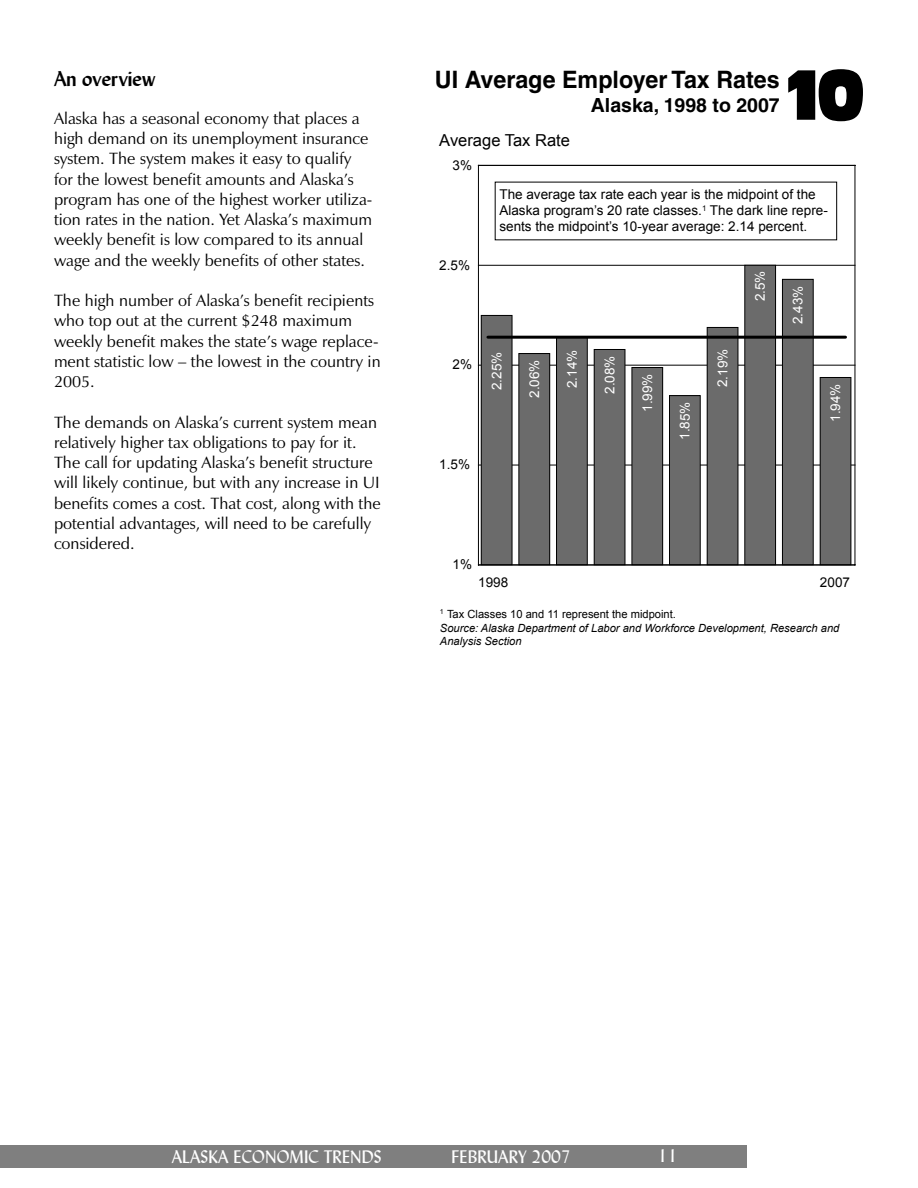
<style>
.page{position:relative;width:918px;height:1188px;background:#fff}
.page>*{position:absolute;margin:0;border:0;box-sizing:border-box;transform-origin:0 0}
.t1{font:66px "Incised 901 BT Compact";color:#000}
.t2{font:700 24px "Helvetica";color:#000}
.t3{font:700 21px "Lydian BT";color:#000}
.t4{font:700 19.5px "Helvetica";color:#000}
.t5{font:18px "Lydian BT";color:#fff}
.t6{font:16.5px/20.2px "Zapf Humanist 601 BT";color:#000}
.t7{font:16.5px "Arial";color:#020202}
.t8{font:13.5px/16.2px "Arial";color:#020202}
.t9{font:13.5px "Arial";color:#fff}
.t10{font:italic 11.25px/13.5px "Arial";color:#000}
.s1{font-style:normal}
</style>
<div class="page">
<div style="left:0;top:1145px;width:746px;height:23px;background:#7f7f7f"></div>
<hr style="left:478px;top:465px;width:377px;height:1px;background:#020202">
<hr style="left:478px;top:365px;width:377px;height:1px;background:#020202">
<hr style="left:478px;top:265px;width:377px;height:1px;background:#020202">
<div style="left:481px;top:315px;width:31px;height:250px;background:#6b6b6b"></div>
<div style="left:481px;top:315px;width:31px;height:250px;border:1px solid #000"></div>
<div style="left:519px;top:354px;width:31px;height:211px;background:#6b6b6b"></div>
<div style="left:519px;top:353px;width:31px;height:212px;border:1px solid #000"></div>
<div style="left:557px;top:337px;width:30px;height:228px;background:#6b6b6b"></div>
<div style="left:556px;top:337px;width:31px;height:228px;border:1px solid #000"></div>
<div style="left:594px;top:349px;width:31px;height:216px;background:#6b6b6b"></div>
<div style="left:594px;top:349px;width:31px;height:216px;border:1px solid #000"></div>
<div style="left:632px;top:368px;width:31px;height:197px;background:#6b6b6b"></div>
<div style="left:632px;top:367px;width:31px;height:198px;border:1px solid #000"></div>
<div style="left:670px;top:396px;width:30px;height:169px;background:#6b6b6b"></div>
<div style="left:669px;top:395px;width:31px;height:170px;border:1px solid #000"></div>
<div style="left:707px;top:327px;width:31px;height:238px;background:#6b6b6b"></div>
<div style="left:707px;top:327px;width:31px;height:238px;border:1px solid #000"></div>
<div style="left:745px;top:265px;width:31px;height:300px;background:#6b6b6b"></div>
<div style="left:745px;top:265px;width:31px;height:300px;border:1px solid #000"></div>
<div style="left:782px;top:279px;width:31px;height:286px;background:#6b6b6b"></div>
<div style="left:782px;top:279px;width:31px;height:286px;border:1px solid #000"></div>
<div style="left:820px;top:377px;width:31px;height:188px;background:#6b6b6b"></div>
<div style="left:820px;top:377px;width:31px;height:188px;border:1px solid #000"></div>
<hr style="left:488px;top:336px;width:358px;height:3px;background:#000">
<hr style="left:478px;top:565px;width:377px;height:1px;background:#020202">
<hr style="left:855px;top:165px;width:1px;height:400px;background:#020202">
<hr style="left:478px;top:165px;width:377px;height:1px;background:#020202">
<hr style="left:478px;top:165px;width:1px;height:400px;background:#020202">
<p class="t3" style="left:54px;top:65px;width:103px">An overview</p>
<p class="t6" style="left:54px;top:110px;width:320px">Alaska has a seasonal economy that places a high demand on its unemployment insurance system. The system makes it easy to qualify for the lowest benefit amounts and Alaska’s program has one of the highest worker utiliza&shy;tion rates in the nation. Yet Alaska’s maximum weekly benefit is low compared to its annual wage and the weekly benefits of other states.</p>
<p class="t6" style="left:54px;top:292px;width:328px">The high number of Alaska’s benefit recipients who top out at the current $248 maximum weekly benefit makes the state’s wage replace&shy;ment statistic low – the lowest in the country in 2005.</p>
<p class="t6" style="left:54px;top:413px;width:328px">The demands on Alaska’s current system mean relatively higher tax obligations to pay for it.<br>The call for updating Alaska’s benefit structure will likely continue, but with any increase in UI benefits comes a cost. That cost, along with the potential advantages, will need to be carefully considered.</p>
<h2 class="t2" style="left:435px;top:71px;width:346px">UI Average Employer Tax Rates</h2>
<p class="t4" style="left:591px;top:98px;width:190px">Alaska, 1998 to 2007</p>
<p class="t7" style="left:439px;top:131px;width:132px">Average Tax Rate</p>
<p class="t8" style="left:453px;top:157px;width:21px">3%</p>
<h1 class="t1" style="left:778px;top:56px;width:88px">10</h1>
<p class="t8" style="left:439px;top:257px;width:32px">2.5%</p>
<p class="t8" style="left:453px;top:357px;width:21px">2%</p>
<p class="t8" style="left:439px;top:457px;width:32px">1.5%</p>
<p class="t8" style="left:499px;top:186px;width:330px">The average tax rate each year is the midpoint of the<br>Alaska program’s 20 rate classes.<sup>1</sup> The dark line repre&shy;sents the midpoint’s 10-year average: 2.14 percent.</p>
<p class="t9" style="left:489px;top:390px;width:40px;rotate:-90deg">2.25%</p>
<p class="t9" style="left:527px;top:398px;width:40px;rotate:-90deg">2.06%</p>
<p class="t9" style="left:565px;top:388px;width:40px;rotate:-90deg">2.14%</p>
<p class="t9" style="left:602px;top:394px;width:40px;rotate:-90deg">2.08%</p>
<p class="t9" style="left:640px;top:412px;width:40px;rotate:-90deg">1.99%</p>
<p class="t9" style="left:677px;top:440px;width:40px;rotate:-90deg">1.85%</p>
<p class="t9" style="left:715px;top:387px;width:40px;rotate:-90deg">2.19%</p>
<p class="t9" style="left:753px;top:301px;width:32px;rotate:-90deg">2.5%</p>
<p class="t9" style="left:790px;top:324px;width:40px;rotate:-90deg">2.43%</p>
<p class="t9" style="left:828px;top:422px;width:40px;rotate:-90deg">1.94%</p>
<p class="t8" style="left:453px;top:556px;width:21px">1%</p>
<p class="t8" style="left:478px;top:575px;width:32px">1998</p>
<p class="t8" style="left:820px;top:575px;width:32px">2007</p>
<p class="t10" style="left:440px;top:608px;width:401px"><sup>1</sup> <span class="s1">Tax Classes 10 and 11 represent the midpoint.<br></span>Source: Alaska Department of Labor and Workforce Development, Research and<br>Analysis Section</p>
<p class="t5" style="left:172px;top:1146px;width:211px">ALASKA ECONOMIC TRENDS</p>
<p class="t5" style="left:452px;top:1146px;width:121px">FEBRUARY 2007</p>
<p class="t5" style="left:658px;top:1145px;width:21px">11</p>
</div>
